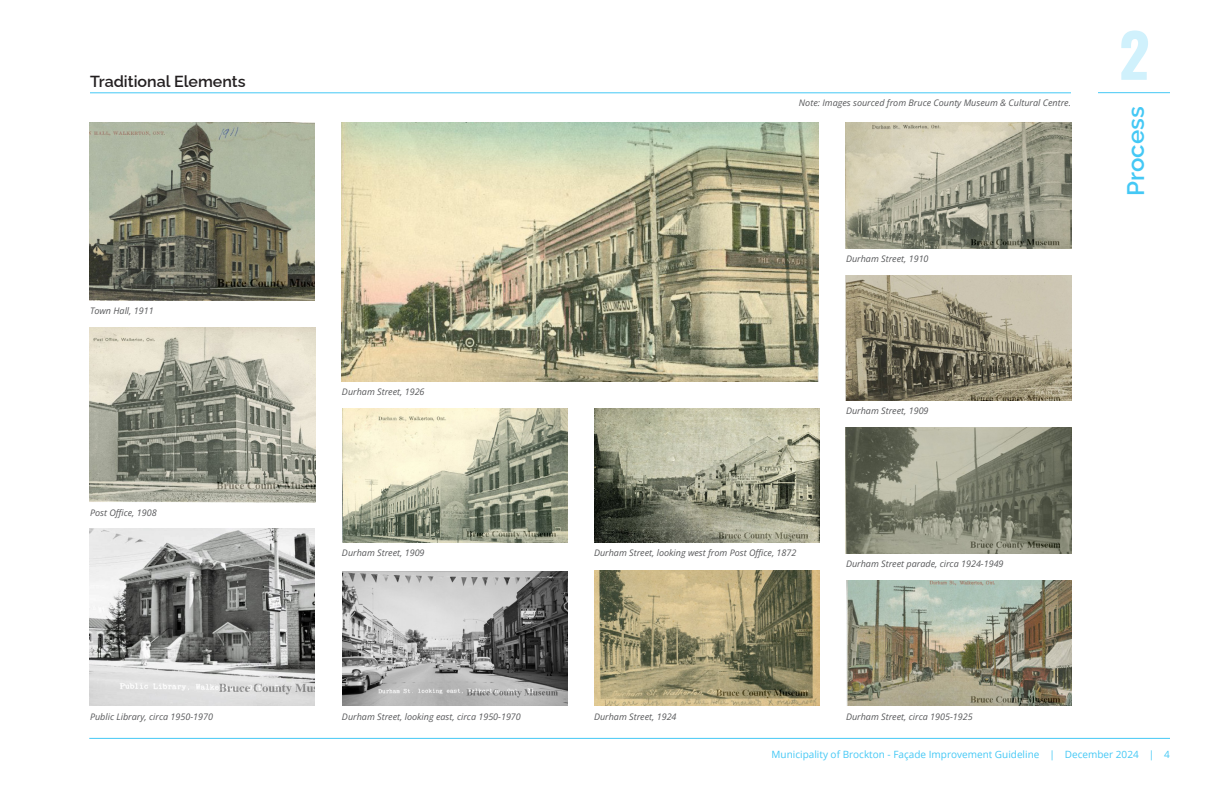
<style>
.page{position:relative;width:1224px;height:792px;background:#fff}
.page>*{position:absolute;margin:0;border:0;box-sizing:border-box;transform-origin:0 0}
.t1{font:700 60px "Oswald";color:#d0f1fc}
.Chapter_Title_-_Repeated{font:600 24px "Raleway";color:#44c8f5}
.Heading{font:600 16px "Raleway";color:#231f20}
.t2{font:10px "Open Sans";color:#44c8f5}
.Photo_Caption{font:italic 9px "Open Sans";color:#57585a}
</style>
<div class="page">
<hr style="left:89px;top:738px;width:1081px;height:1px;background:#44c8f5">
<hr style="left:90px;top:92px;width:981px;height:1px;background:#44c8f5">
<hr style="left:1098px;top:92px;width:72px;height:1px;background:#44c8f5">
<img style="left:342px;top:571px;width:225px;height:135px">
<img style="left:90px;top:529px;width:225px;height:177px">
<img style="left:90px;top:328px;width:225px;height:174px">
<img style="left:846px;top:122px;width:225px;height:126px">
<img style="left:846px;top:580px;width:225px;height:126px">
<img style="left:846px;top:428px;width:225px;height:125px">
<img style="left:594px;top:570px;width:225px;height:136px">
<img style="left:342px;top:122px;width:477px;height:260px">
<img style="left:342px;top:409px;width:225px;height:134px">
<img style="left:846px;top:275px;width:225px;height:126px">
<img style="left:90px;top:122px;width:225px;height:178px">
<img style="left:594px;top:409px;width:225px;height:134px">
<p class="Heading" style="left:90px;top:69px;width:157px">Traditional Elements</p>
<p class="Photo_Caption" style="left:90px;top:304px;width:65px">Town Hall, 1911</p>
<p class="Photo_Caption" style="left:90px;top:506px;width:68px">Post Office, 1908</p>
<p class="Photo_Caption" style="left:342px;top:386px;width:84px">Durham Street, 1926</p>
<p class="Photo_Caption" style="left:342px;top:547px;width:84px">Durham Street, 1909</p>
<p class="Photo_Caption" style="left:90px;top:711px;width:125px">Public Library, circa 1950-1970</p>
<p class="Photo_Caption" style="left:342px;top:711px;width:180px">Durham Street, looking east, circa 1950-1970</p>
<p class="Photo_Caption" style="left:799px;top:96px;width:274px">Note: Images sourced from Bruce County Museum &amp; Cultural Centre.</p>
<p class="Photo_Caption" style="left:846px;top:252px;width:84px">Durham Street, 1910</p>
<p class="t1" style="left:1118px;top:14px;width:33px">2</p>
<p class="Chapter_Title_-_Repeated" style="left:1116px;top:196px;width:91px;rotate:-90deg">Process</p>
<p class="Photo_Caption" style="left:846px;top:405px;width:84px">Durham Street, 1909</p>
<p class="Photo_Caption" style="left:594px;top:547px;width:204px">Durham Street, looking west from Post Office, 1872</p>
<p class="Photo_Caption" style="left:846px;top:558px;width:159px">Durham Street parade, circa 1924-1949</p>
<p class="Photo_Caption" style="left:594px;top:711px;width:84px">Durham Street, 1924</p>
<p class="Photo_Caption" style="left:846px;top:710px;width:128px">Durham Street, circa 1905-1925</p>
<p class="t2" style="left:772px;top:747px;width:400px">Municipality of Brockton - Façade Improvement Guideline | December 2024 | 4</p>
</div>
